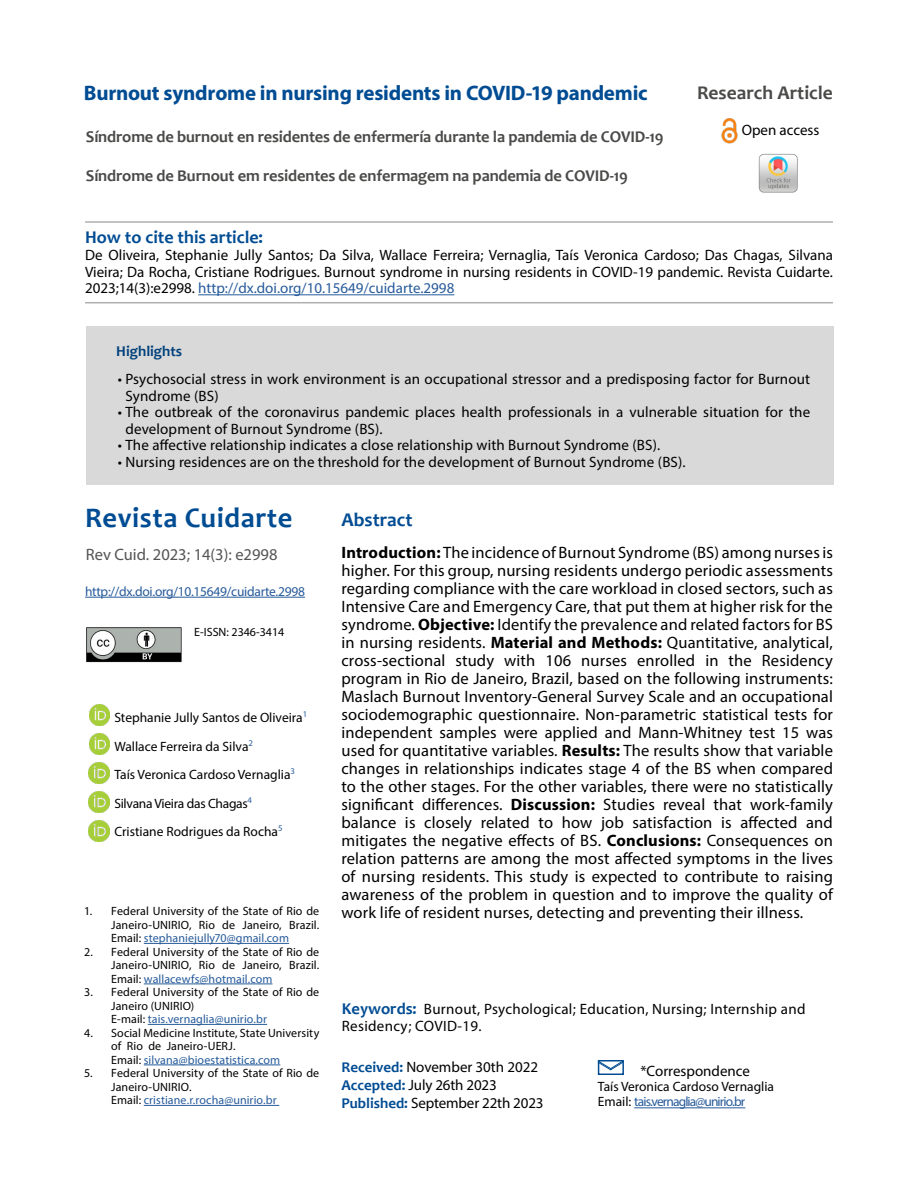
<style>
.page{position:relative;width:918px;height:1188px;background:#fff}
.page>*{position:absolute;margin:0;border:0;box-sizing:border-box;transform-origin:0 0}
.t1{font:700 28.5px "Candara";letter-spacing:.02em;color:#004c93}
.t2{font:700 21px "Myriad Pro";letter-spacing:-.01em;color:#004c93}
.t3{font:700 19.5px "Candara";color:#4a4a49}
.t4{font:700 19.5px "Candara";color:#004c93}
.t5{font:700 18px "Candara";color:#004c93}
.t6{font:16.5px/18px "Myriad Pro";letter-spacing:.01em;color:#000;text-align:justify}
.t7{font:700 16.5px "Candara";letter-spacing:-.01em;color:#4a4a49}
.t8{font:16.5px "Myriad Pro";color:#555454}
.t9{font:15px/16.5px "Myriad Pro";letter-spacing:.01em;color:#000}
.t10{font:15px/18px "Myriad Pro";letter-spacing:-.01em;color:#000}
.t11{font:700 15px "Candara";color:#004c93}
.t12{font:13.5px/28.5px "Myriad Pro";color:#000}
.t13{font:13.5px "Myriad Pro";letter-spacing:-.02em;color:#275b9b}
.t14{font:12px/13.5px "Myriad Pro";letter-spacing:.005em;color:#000;text-align:justify}
.t15{font:12px "Myriad Pro";letter-spacing:.005em;color:#275b9b}
.s1{color:#275b9b}
.s2{color:#000}
.s3{color:#fff}
.s4{font-weight:700}
.s5{font-family:"Candara";font-weight:700;font-size:16.5px;color:#004c93}
.s6{font-family:"Candara";font-weight:700;color:#004c93}
</style>
<div class="page">
<hr style="left:85px;top:302px;width:748px;height:1px;background:#999898">
<hr style="left:85px;top:221px;width:748px;height:2px;background:#999898">
<hr style="left:198px;top:294px;width:256px;height:1px;background:#275b9b">
<hr style="left:85px;top:597px;width:220px;height:1px;background:#275b9b">
<hr style="left:144px;top:943px;width:145px;height:1px;background:#275b9b">
<hr style="left:144px;top:984px;width:128px;height:1px;background:#275b9b">
<hr style="left:148px;top:1024px;width:119px;height:1px;background:#275b9b">
<hr style="left:144px;top:1065px;width:136px;height:1px;background:#275b9b">
<hr style="left:144px;top:1105px;width:135px;height:1px;background:#275b9b">
<div style="left:86px;top:326px;width:748px;height:158px;background:#d9d9d9"></div>
<hr style="left:634px;top:1107px;width:111px;height:1px;background:#275b9b">
<div style="left:598px;top:1060px;width:26px;height:15px;border:2px solid #004c93"></div>
<svg style="left:597px;top:1061px;width:27px;height:9px"></svg>
<img style="left:721px;top:118px;width:17px;height:25px">
<img style="left:758px;top:153px;width:40px;height:40px">
<img style="left:86px;top:627px;width:96px;height:36px">
<img style="left:89px;top:704px;width:21px;height:21px">
<img style="left:89px;top:734px;width:21px;height:20px">
<img style="left:89px;top:763px;width:20px;height:20px">
<img style="left:89px;top:792px;width:20px;height:20px">
<img style="left:89px;top:821px;width:20px;height:21px">
<p class="t2" style="left:84px;top:80px;width:565px">Burnout syndrome in nursing residents in COVID-19 pandemic</p>
<p class="t7" style="left:86px;top:127px;width:579px">Síndrome de burnout en residentes de enfermería durante la pandemia de COVID-19</p>
<p class="t7" style="left:86px;top:166px;width:543px">Síndrome de Burnout em residentes de enfermagem na pandemia de COVID-19</p>
<p class="t3" style="left:697px;top:81px;width:137px">Research Article</p>
<p class="t9" style="left:742px;top:122px;width:79px">Open access</p>
<p class="t5" style="left:85px;top:225px;width:180px">How to cite this article:</p>
<p class="t9" style="left:85px;top:247px;width:749px;text-align:justify">De Oliveira, Stephanie Jully Santos; Da Silva, Wallace Ferreira; Vernaglia, Taís Veronica Cardoso; Das Chagas, Silvana Vieira; Da Rocha, Cristiane Rodrigues. Burnout syndrome in nursing residents in COVID-19 pandemic. Revista Cuidarte.<br>2023;14(3):e2998. <span class="s1">http://dx.doi.org/10.15649/cuidarte.2998</span></p>
<p class="t11" style="left:116px;top:342px;width:67px">Highlights</p>
<p class="t9" style="left:125px;top:371px;width:686px;text-indent:-8px">• Psychosocial stress in work environment is an occupational stressor and a predisposing factor for Burnout<br>Syndrome (BS)</p>
<p class="t9" style="left:125px;top:404px;width:686px;text-indent:-8px">• The outbreak of the coronavirus pandemic places health professionals in a vulnerable situation for the development of Burnout Syndrome (BS).</p>
<p class="t9" style="left:118px;top:437px;width:544px">• The affective relationship indicates a close relationship with Burnout Syndrome (BS).</p>
<p class="t9" style="left:118px;top:453px;width:569px">• Nursing residences are on the threshold for the development of Burnout Syndrome (BS).</p>
<h1 class="t1" style="left:85px;top:500px;width:209px">Revista Cuidarte</h1>
<p class="t8" style="left:86px;top:544px;width:193px">Rev Cuid. 2023; 14(3): e2998</p>
<p class="t13" style="left:85px;top:583px;width:222px">http://dx.doi.org/10.15649/cuidarte.2998</p>
<p class="t14" style="left:194px;top:625px;width:92px">E-ISSN: 2346-3414</p>
<p class="t12" style="left:114px;top:703px;width:194px">Stephanie Jully Santos de Oliveira<sup>1<br></sup>Wallace Ferreira da Silva<sup>2<br></sup>Taís Veronica Cardoso Vernaglia<sup>3<br></sup>Silvana Vieira das Chagas<sup>4<br></sup>Cristiane Rodrigues da Rocha<sup>5</sup></p>
<p class="t14" style="left:111px;top:904px;width:210px;text-indent:-27px">1. Federal University of the State of Rio de Janeiro-UNIRIO, Rio de Janeiro, Brazil.<br>Email: <span class="s1">stephaniejully70@gmail.com</span></p>
<p class="t14" style="left:111px;top:945px;width:210px;text-indent:-27px">2. Federal University of the State of Rio de Janeiro-UNIRIO, Rio de Janeiro, Brazil.<br>Email: <span class="s1">wallacewfs@hotmail.com</span></p>
<p class="t14" style="left:84px;top:985px;width:237px">3. Federal University of the State of Rio de</p>
<p class="t15" style="left:111px;top:1012px;width:157px"><span class="s2">E-mail:</span> tais.vernaglia@unirio.br</p>
<p class="t14" style="left:111px;top:1026px;width:210px;text-indent:-27px">4. Social Medicine Institute, State University of Rio de Janeiro-UERJ. <span class="s3">FBBDFGFDFBF </span>Email: <span class="s1">silvana@bioestatistica.com</span></p>
<p class="t14" style="left:84px;top:1066px;width:237px">5. Federal University of the State of Rio de</p>
<p class="t15" style="left:111px;top:1093px;width:167px"><span class="s2">Email:</span> cristiane.r.rocha@unirio.br</p>
<p class="t4" style="left:341px;top:508px;width:73px">Abstract</p>
<p class="t6" style="left:341px;top:544px;width:493px"><span class="s4">Introduction:</span> The incidence of Burnout Syndrome (BS) among nurses is higher. For this group, nursing residents undergo periodic assessments regarding compliance with the care workload in closed sectors, such as Intensive Care and Emergency Care, that put them at higher risk for the syndrome. <span class="s4">Objective:</span> Identify the prevalence and related factors for BS in nursing residents. <span class="s4">Material and Methods:</span> Quantitative, analytical, cross-sectional study with 106 nurses enrolled in the Residency program in Rio de Janeiro, Brazil, based on the following instruments:<br>Maslach Burnout Inventory-General Survey Scale and an occupational sociodemographic questionnaire. Non-parametric statistical tests for independent samples were applied and Mann-Whitney test 15 was used for quantitative variables. <span class="s4">Results:</span> The results show that variable changes in relationships indicates stage 4 of the BS when compared to the other stages. For the other variables, there were no statistically significant differences. <span class="s4">Discussion:</span> Studies reveal that work-family balance is closely related to how job satisfaction is affected and mitigates the negative effects of BS. <span class="s4">Conclusions:</span> Consequences on relation patterns are among the most affected symptoms in the lives of nursing residents. This study is expected to contribute to raising awareness of the problem in question and to improve the quality of work life of resident nurses, detecting and preventing their illness.</p>
<p class="t9" style="left:342px;top:1001px;width:465px"><span class="s5">Keywords:</span> Burnout, Psychological; Education, Nursing; Internship and<br>Residency; COVID-19.</p>
<p class="t10" style="left:341px;top:1058px;width:204px"><span class="s6">Received:</span> November 30th 2022<br><span class="s6">Accepted:</span> July 26th 2023<br><span class="s6">Published:</span> September 22th 2023</p>
<p class="t9" style="left:640px;top:1063px;width:111px">*Correspondence</p>
<p class="t12" style="left:598px;top:1079px;width:178px;line-height:15px">Taís Veronica Cardoso Vernaglia<br>Email: <span class="s1">tais.vernaglia@unirio.br</span></p>
</div>
